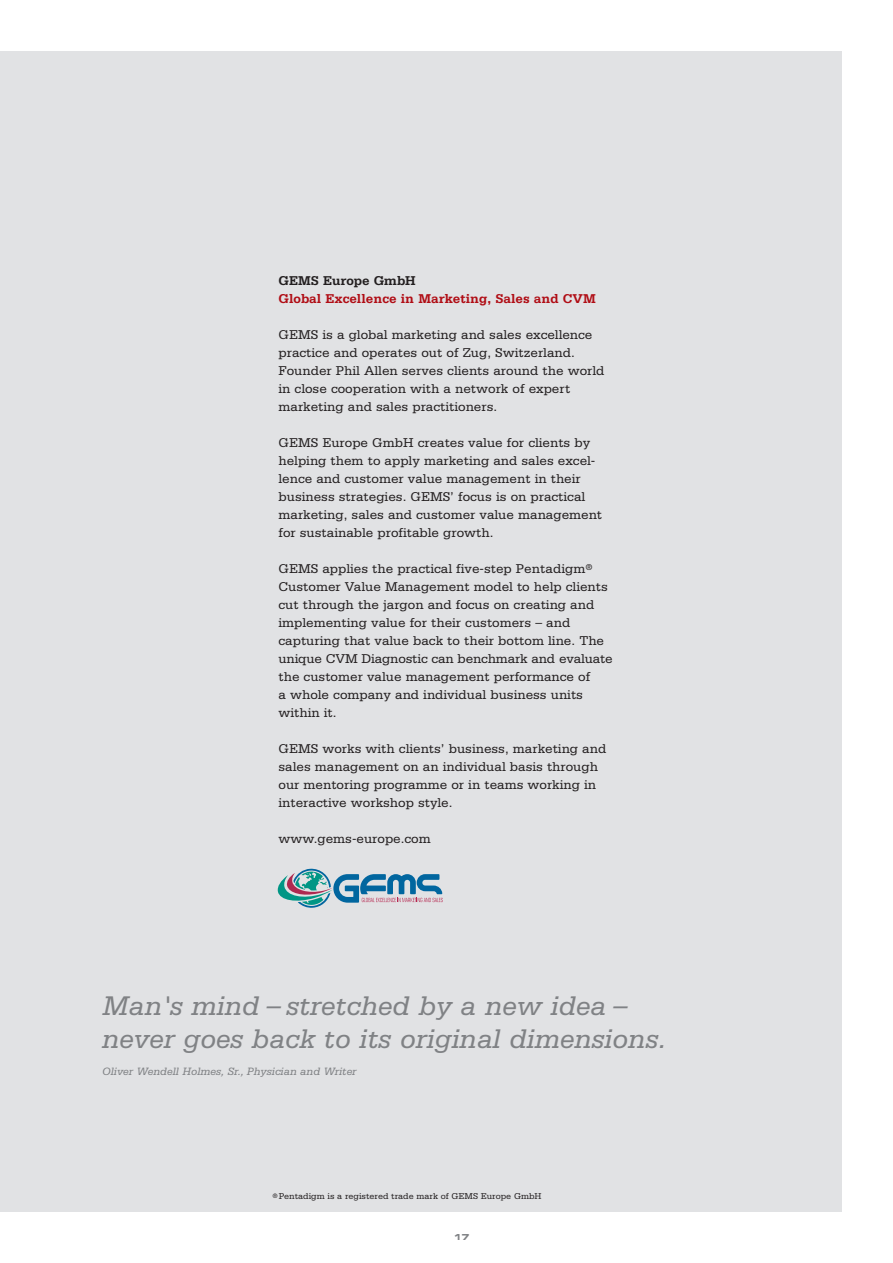
<style>
.page{position:relative;width:893px;height:1263px;background:#fff}
.page>*{position:absolute;margin:0;border:0;box-sizing:border-box;transform-origin:0 0}
.t1{font:italic 28.5px/33px "Serifa";color:#808285}
.t2{font:13.5px/18px "Serifa";color:#231f20}
.t3{font:700 13.5px "Serifa";color:#b00d15}
.t4{font:700 13.5px "Serifa";color:#231f20}
.t5{font:italic 11.25px "Serifa";color:#808285}
.t6{font:9px "Serifa";color:#231f20}
.t7{font:8.25px "Eurostile LT Bold Extended Two";color:#808285}
</style>
<div class="page">
<div style="left:0;top:51px;width:842px;height:1161px;background:#e1e2e4"></div>
<svg style="left:278px;top:869px;width:165px;height:39px"></svg>
<p class="t4" style="left:279px;top:276px;width:139px">GEMS Europe GmbH</p>
<p class="t3" style="left:279px;top:294px;width:319px">Global Excellence in Marketing, Sales and CVM</p>
<p class="t2" style="left:279px;top:327px;width:327px">GEMS is a global marketing and sales excellence practice and operates out of Zug, Switzerland.<br>Founder Phil Allen serves clients around the world in close cooperation with a network of expert marketing and sales practitioners.</p>
<p class="t2" style="left:278px;top:435px;width:325px">GEMS Europe GmbH creates value for clients by helping them to apply marketing and sales excel&shy;lence and customer value management in their business strategies. GEMS’ focus is on practical marketing, sales and customer value management for sustainable profitable growth.</p>
<p class="t2" style="left:278px;top:561px;width:336px">GEMS applies the practical five-step Pentadigm<sup>® </sup>Customer Value Management model to help clients cut through the jargon and focus on creating and implementing value for their customers – and capturing that value back to their bottom line. The unique CVM Diagnostic can benchmark and evaluate the customer value management performance of<br>a whole company and individual business units within it.</p>
<p class="t2" style="left:278px;top:741px;width:329px">GEMS works with clients’ business, marketing and sales management on an individual basis through our mentoring programme or in teams working in interactive workshop style.</p>
<p class="t2" style="left:278px;top:831px;width:154px">www.gems-europe.com</p>
<h1 class="t1" style="left:102px;top:991px;width:566px">Man's mind – stretched by a new idea – never goes back to its original dimensions.</h1>
<p class="t5" style="left:102px;top:1067px;width:256px">Oliver Wendell Holmes, Sr., Physician and Writer</p>
<p class="t6" style="left:272px;top:1193px;width:271px"><sup>®</sup> Pentadigm is a registered trade mark of GEMS Europe GmbH</p>
<p class="t7" style="left:453px;top:1233px;width:18px">17</p>
</div>
